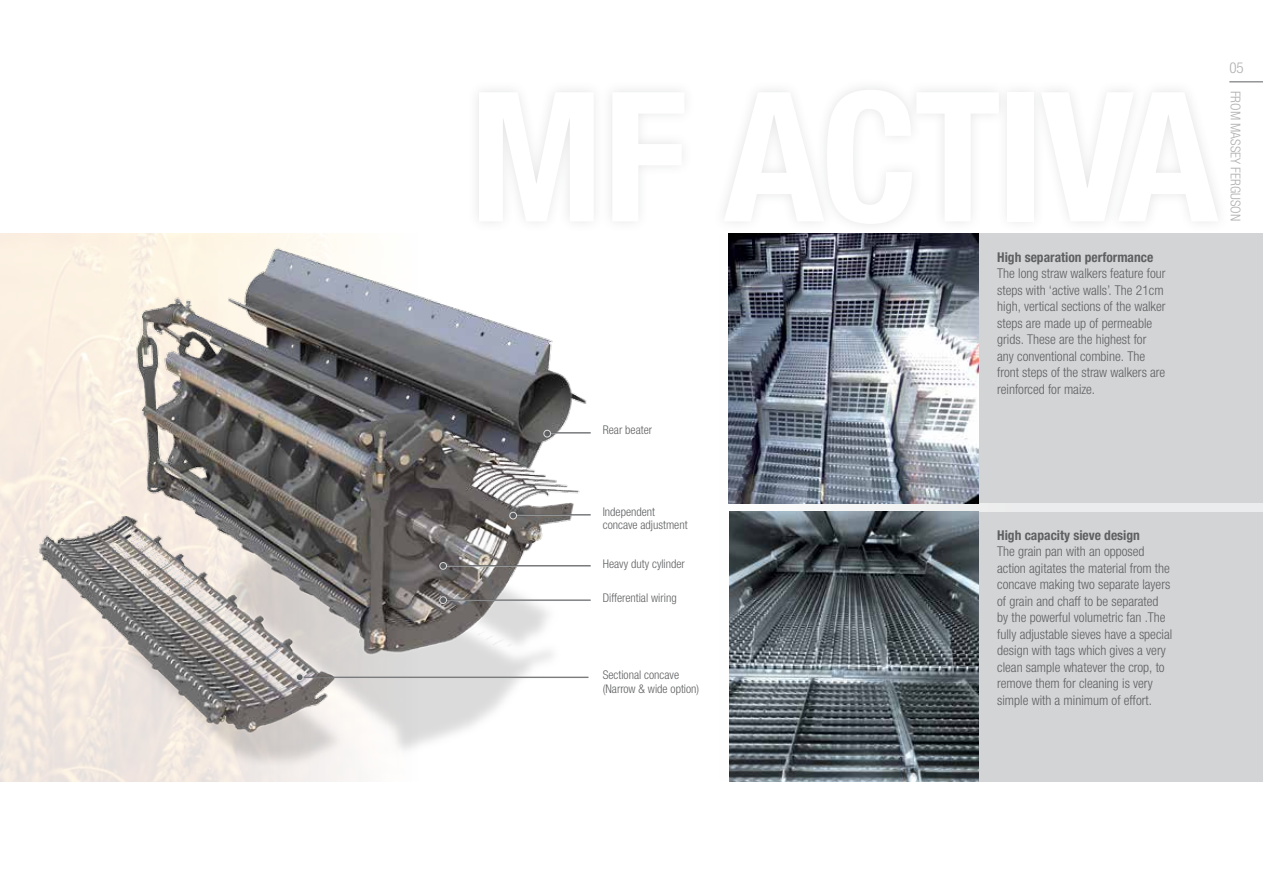
<style>
.page{position:relative;width:1263px;height:893px;background:#fff}
.page>*{position:absolute;margin:0;border:0;box-sizing:border-box;transform-origin:0 0}
.t1{font:700 condensed 180.9px "Helvetica Neue LTW1 G";letter-spacing:-.02em;color:#fff}
.t2{font:300 condensed 15px "Helvetica Neue LTW1 G";color:#afafb0}
.t3{font:300 condensed 13.5px/16.5px "Helvetica Neue LTW1 G";color:#5f6062}
.t4{font:700 condensed 13.5px "Helvetica Neue LTW1 G";color:#5f6062}
.t5{font:300 condensed 13.5px "Helvetica Neue LTW1 G";color:#afafb0}
.t6{font:300 condensed 12px/13.5px "Helvetica Neue LTW1 G";color:#5f6062}
</style>
<div class="page">
<svg style="left:728px;top:235px;width:535px;height:277px;fill:#ebeced"></svg>
<img style="left:10px;top:233px;width:581px;height:534px">
<div style="left:467px;top:78px;width:762px;height:157px;background:#5f6062;opacity:.17"></div>
<div style="left:979px;top:234px;width:284px;height:269px;background:#d3d4d6"></div>
<div style="left:978px;top:512px;width:285px;height:270px;background:#d3d4d6"></div>
<img style="left:728px;top:234px;width:250px;height:269px">
<img style="left:729px;top:512px;width:250px;height:270px">
<hr style="left:1229px;top:81px;width:34px;height:1px;background:#5f6062">
<hr style="left:546px;top:433px;width:45px;height:1px;background:#babcbe">
<hr style="left:513px;top:515px;width:78px;height:1px;background:#babcbe">
<hr style="left:546px;top:432px;width:45px;height:1px;background:#5f6062">
<hr style="left:515px;top:514px;width:76px;height:1px;background:#5f6062">
<hr style="left:442px;top:566px;width:149px;height:1px;background:#babcbe">
<hr style="left:443px;top:565px;width:148px;height:1px;background:#5f6062">
<hr style="left:442px;top:600px;width:149px;height:1px;background:#5f6062">
<hr style="left:300px;top:677px;width:288px;height:1px;background:#5f6062">
<div style="left:544px;top:430px;width:7px;height:7px;background:#5f6062;border-radius:50%"></div>
<div style="left:543px;top:430px;width:8px;height:7px;border:1px solid #dbdcdd;border-radius:50%"></div>
<div style="left:510px;top:512px;width:6px;height:7px;background:#5f6062;border-radius:50%"></div>
<div style="left:509px;top:512px;width:8px;height:7px;border:1px solid #dbdcdd;border-radius:50%"></div>
<svg style="left:441px;top:598px;width:4px;height:4px"></svg>
<div style="left:439px;top:596px;width:8px;height:8px;border:1px solid #dbdcdd;border-radius:50%"></div>
<div style="left:296px;top:674px;width:7px;height:7px;background:#5f6062;border-radius:50%"></div>
<div style="left:296px;top:673px;width:7px;height:8px;border:1px solid #dbdcdd;border-radius:50%"></div>
<div style="left:440px;top:562px;width:6px;height:7px;background:#5f6062;border-radius:50%"></div>
<div style="left:439px;top:562px;width:8px;height:8px;border:1px solid #dbdcdd;border-radius:50%"></div>
<h1 class="t1" style="left:469px;top:49px;width:751px">MF ACTIVA</h1>
<p class="t4" style="left:997px;top:249px;width:158px">High separation performance</p>
<p class="t3" style="left:997px;top:265px;width:170px">The long straw walkers feature four steps with ‘active walls’. The 21cm high, vertical sections of the walker steps are made up of permeable grids. These are the highest for any conventional combine. The front steps of the straw walkers are reinforced for maize.</p>
<p class="t2" style="left:1229px;top:59px;width:16px">05</p>
<p class="t5" style="left:1243px;top:91px;width:132px;rotate:90deg">FROM MASSEY FERGUSON</p>
<p class="t6" style="left:603px;top:423px;width:51px">Rear beater</p>
<p class="t6" style="left:603px;top:505px;width:86px">Independent concave adjustment</p>
<p class="t6" style="left:603px;top:557px;width:84px">Heavy duty cylinder</p>
<p class="t6" style="left:603px;top:591px;width:75px">Differential wiring</p>
<p class="t6" style="left:603px;top:668px;width:98px">Sectional concave (Narrow &amp; wide option)</p>
<p class="t4" style="left:997px;top:527px;width:144px">High capacity sieve design</p>
<p class="t3" style="left:997px;top:543px;width:177px">The grain pan with an opposed action agitates the material from the concave making two separate layers of grain and chaff to be separated by the powerful volumetric fan .The fully adjustable sieves have a special design with tags which gives a very clean sample whatever the crop, to remove them for cleaning is very simple with a minimum of effort.</p>
</div>
